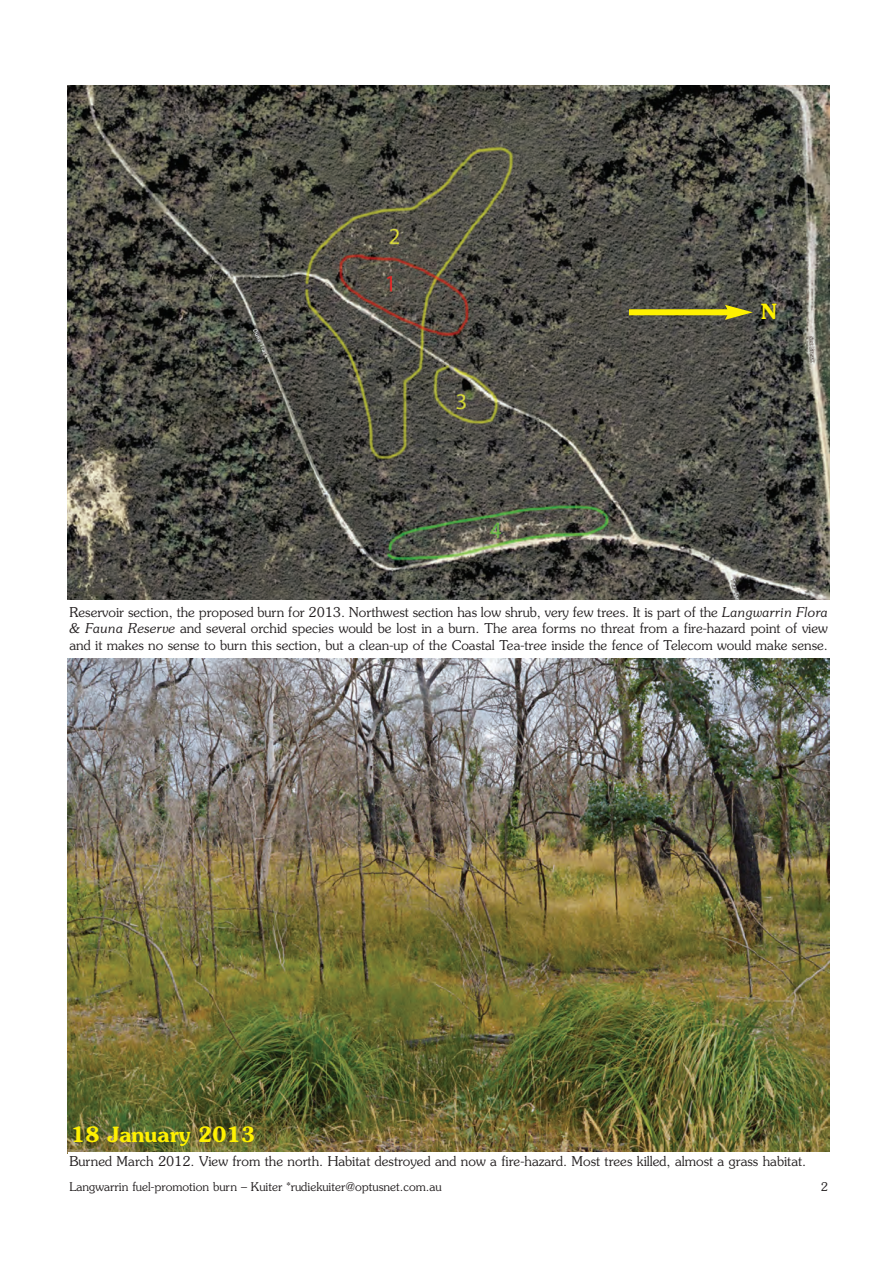
<style>
.page{position:relative;width:893px;height:1263px;background:#fff}
.page>*{position:absolute;margin:0;border:0;box-sizing:border-box;transform-origin:0 0}
.t1{font:600 21px "Souvenir";color:#fff101}
.t2{font:300 13.5px/16.2px "Souvenir";color:#231f20;text-align:justify}
.t3{font:300 12px "Souvenir";color:#231f20}
.s1{font-style:italic}
</style>
<div class="page">
<img style="left:68px;top:85px;width:761px;height:515px">
<img style="left:68px;top:658px;width:761px;height:494px">
<div style="left:629px;top:309px;width:101px;height:6px;background:#fff101"></div>
<svg style="left:725px;top:305px;width:27px;height:15px"></svg>
<h1 class="t1" style="left:760px;top:303px;width:17px">N</h1>
<p class="t2" style="left:69px;top:605px;width:760px">Reservoir section, the proposed burn for 2013. Northwest section has low shrub, very few trees. It is part of the <span class="s1">Langwarrin Flora &amp; Fauna Reserve</span> and several orchid species would be lost in a burn. The area forms no threat from a fire-hazard point of view and it makes no sense to burn this section, but a clean-up of the Coastal Tea-tree inside the fence of Telecom would make sense.</p>
<h1 class="t1" style="left:71px;top:1126px;width:186px">18 January 2013</h1>
<p class="t2" style="left:69px;top:1154px;width:738px">Burned March 2012. View from the north. Habitat destroyed and now a fire-hazard. Most trees killed, almost a grass habitat.</p>
<p class="t3" style="left:69px;top:1182px;width:374px">Langwarrin fuel-promotion burn – Kuiter *rudiekuiter@optusnet.com.au</p>
<p class="t3" style="left:820px;top:1182px;width:9px">2</p>
</div>
